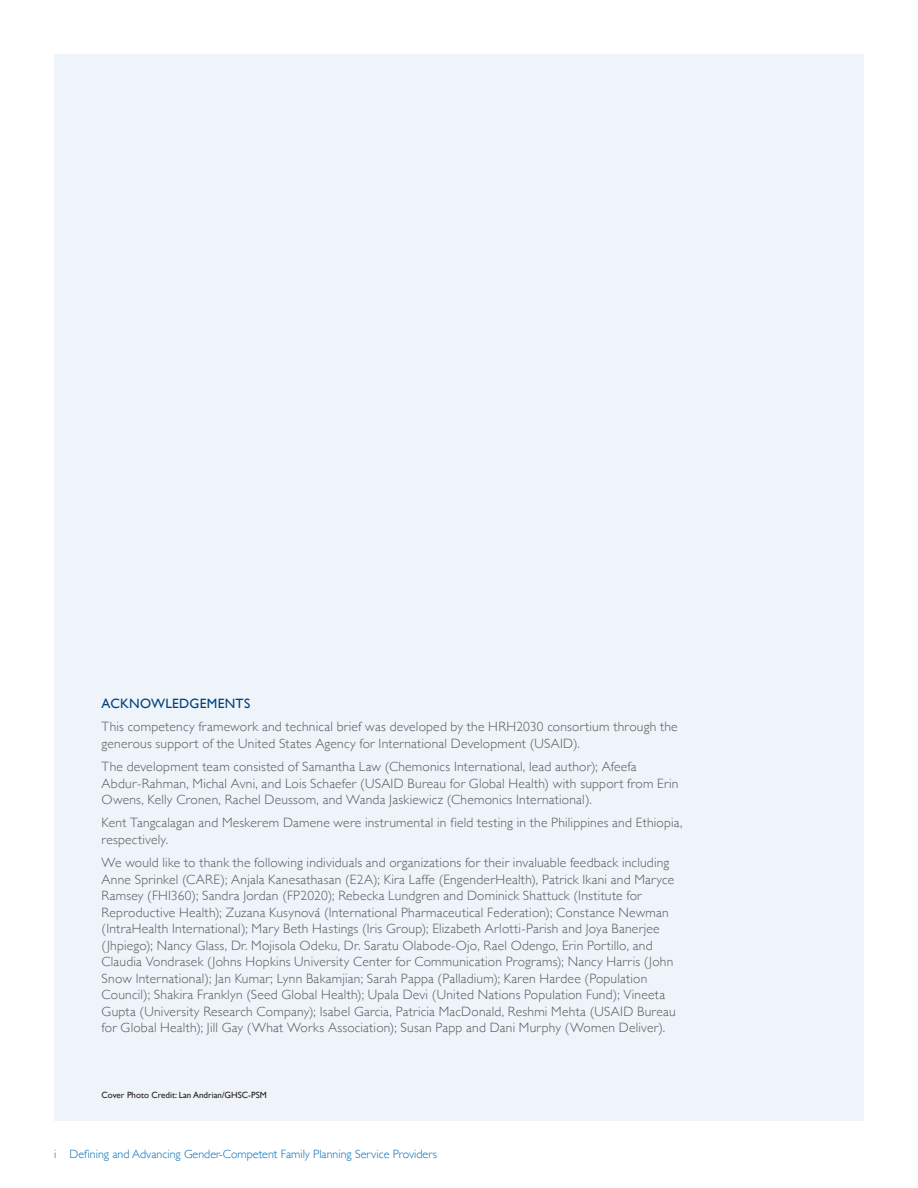
<style>
.page{position:relative;width:918px;height:1188px;background:#fff}
.page>*{position:absolute;margin:0;border:0;box-sizing:border-box;transform-origin:0 0}
.t1{font:300 13.5px/16.5px "Gill Sans";letter-spacing:.015em;color:#57585a}
.t2{font:13.5px "Gill Sans";letter-spacing:.02em;color:#01427c}
.t3{font:300 12px "Gill Sans";color:#006fb9}
.t4{font:9px "Gill Sans";color:#231f20}
.s1{color:#57585a}
</style>
<div class="page">
<div style="left:54px;top:54px;width:810px;height:1066px;background:#eff4fa"></div>
<p class="t2" style="left:102px;top:696px;width:150px">ACKNOWLEDGEMENTS</p>
<p class="t1" style="left:102px;top:718px;width:578px">This competency framework and technical brief was developed by the HRH2030 consortium through the generous support of the United States Agency for International Development (USAID).</p>
<p class="t1" style="left:102px;top:758px;width:578px">The development team consisted of Samantha Law (Chemonics International, lead author); Afeefa<br>Abdur-Rahman, Michal Avni, and Lois Schaefer (USAID Bureau for Global Health) with support from Erin<br>Owens, Kelly Cronen, Rachel Deussom, and Wanda Jaskiewicz (Chemonics International).</p>
<p class="t1" style="left:102px;top:814px;width:583px">Kent Tangcalagan and Meskerem Damene were instrumental in field testing in the Philippines and Ethiopia, respectively.</p>
<p class="t1" style="left:102px;top:854px;width:576px">We would like to thank the following individuals and organizations for their invaluable feedback including Anne Sprinkel (CARE); Anjala Kanesathasan (E2A); Kira Laffe (EngenderHealth), Patrick Ikani and Maryce Ramsey (FHI360); Sandra Jordan (FP2020); Rebecka Lundgren and Dominick Shattuck (Institute for Reproductive Health); Zuzana Kusynová (International Pharmaceutical Federation); Constance Newman (IntraHealth International); Mary Beth Hastings (Iris Group); Elizabeth Arlotti-Parish and Joya Banerjee (Jhpiego); Nancy Glass, Dr. Mojisola Odeku, Dr. Saratu Olabode-Ojo, Rael Odengo, Erin Portillo, and Claudia Vondrasek (Johns Hopkins University Center for Communication Programs); Nancy Harris (John Snow International); Jan Kumar; Lynn Bakamjian; Sarah Pappa (Palladium); Karen Hardee (Population Council); Shakira Franklyn (Seed Global Health); Upala Devi (United Nations Population Fund); Vineeta Gupta (University Research Company); Isabel Garcia, Patricia MacDonald, Reshmi Mehta (USAID Bureau for Global Health); Jill Gay (What Works Association); Susan Papp and Dani Murphy (Women Deliver).</p>
<p class="t4" style="left:102px;top:1090px;width:167px">Cover Photo Credit: Lan Andrian/GHSC-PSM</p>
<p class="t3" style="left:54px;top:1145px;width:385px"><span class="s1">i</span> Defining and Advancing Gender-Competent Family Planning Service Providers</p>
</div>
